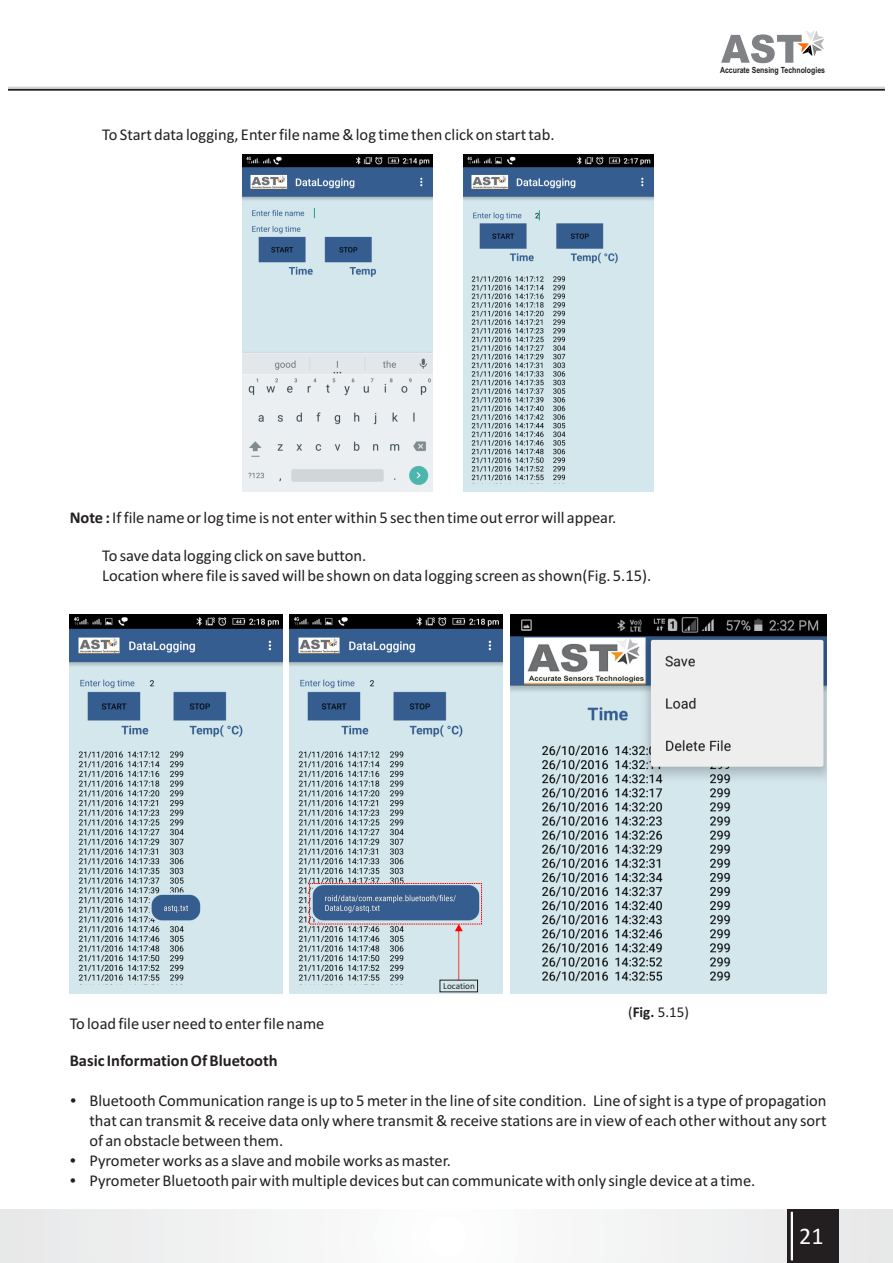
<style>
.page{position:relative;width:893px;height:1263px;background:#fff}
.page>*{position:absolute;margin:0;border:0;box-sizing:border-box;transform-origin:0 0}
.t1{font:24px "Calibri";color:#fff}
.t2{font:16.5px/20.1px "Calibri";color:#231f20}
.t3{font:700 16.5px "Calibri";color:#231f20}
.t4{font:15px "Calibri";color:#231f20}
.t5{font:9.3px "Calibri";color:#231f20}
.t6{font:700 8.55px "Arial Narrow";color:#231f20}
.s1{font-weight:700}
</style>
<div class="page">
<hr style="left:8px;top:88px;width:877px;height:3px;background:#231f20">
<hr style="left:8px;top:87px;width:877px;height:2px;background:#d1d3d4">
<img style="left:510px;top:615px;width:317px;height:378px">
<img style="left:243px;top:154px;width:189px;height:337px">
<img style="left:464px;top:154px;width:190px;height:337px">
<img style="left:70px;top:615px;width:212px;height:378px">
<img style="left:290px;top:615px;width:212px;height:378px">
<svg style="left:455px;top:924px;width:8px;height:56px"></svg>
<svg style="left:721px;top:31px;width:103px;height:32px"></svg>
<div style="left:0;top:1209px;width:893px;height:54px;background:#f2f2f3"></div>
<div style="left:788px;top:1209px;width:51px;height:54px;background:#231f20"></div>
<hr style="left:791px;top:1212px;width:2px;height:48px;background:#fff">
<p class="t2" style="left:102px;top:126px;width:454px">To Start data logging, Enter file name &amp; log time then click on start tab.</p>
<p class="t6" style="left:720px;top:66px;width:107px">Accurate Sensing Technologies</p>
<p class="t2" style="left:70px;top:508px;width:548px"><span class="s1">Note :</span> If file name or log time is not enter within 5 sec then time out error will appear.</p>
<p class="t2" style="left:102px;top:547px;width:550px">To save data logging click on save button.<br>Location where file is saved will be shown on data logging screen as shown(Fig. 5.15).</p>
<p class="t2" style="left:70px;top:1014px;width:256px">To load file user need to enter file name</p>
<p class="t5" style="left:443px;top:982px;width:33px">Location</p>
<p class="t4" style="left:628px;top:1006px;width:62px">(<span class="s1">Fig.</span> 5.15)</p>
<p class="t3" style="left:70px;top:1053px;width:210px">Basic Information Of Bluetooth</p>
<p class="t2" style="left:89px;top:1091px;width:739px">Bluetooth Communication range is up to 5 meter in the line of site condition. Line of sight is a type of propagation that can transmit &amp; receive data only where transmit &amp; receive stations are in view of each other without any sort of an obstacle between them.<br>Pyrometer works as a slave and mobile works as master.<br>Pyrometer Bluetooth pair with multiple devices but can communicate with only single device at a time.</p>
<h1 class="t1" style="left:799px;top:1226px;width:26px">21</h1>
</div>
